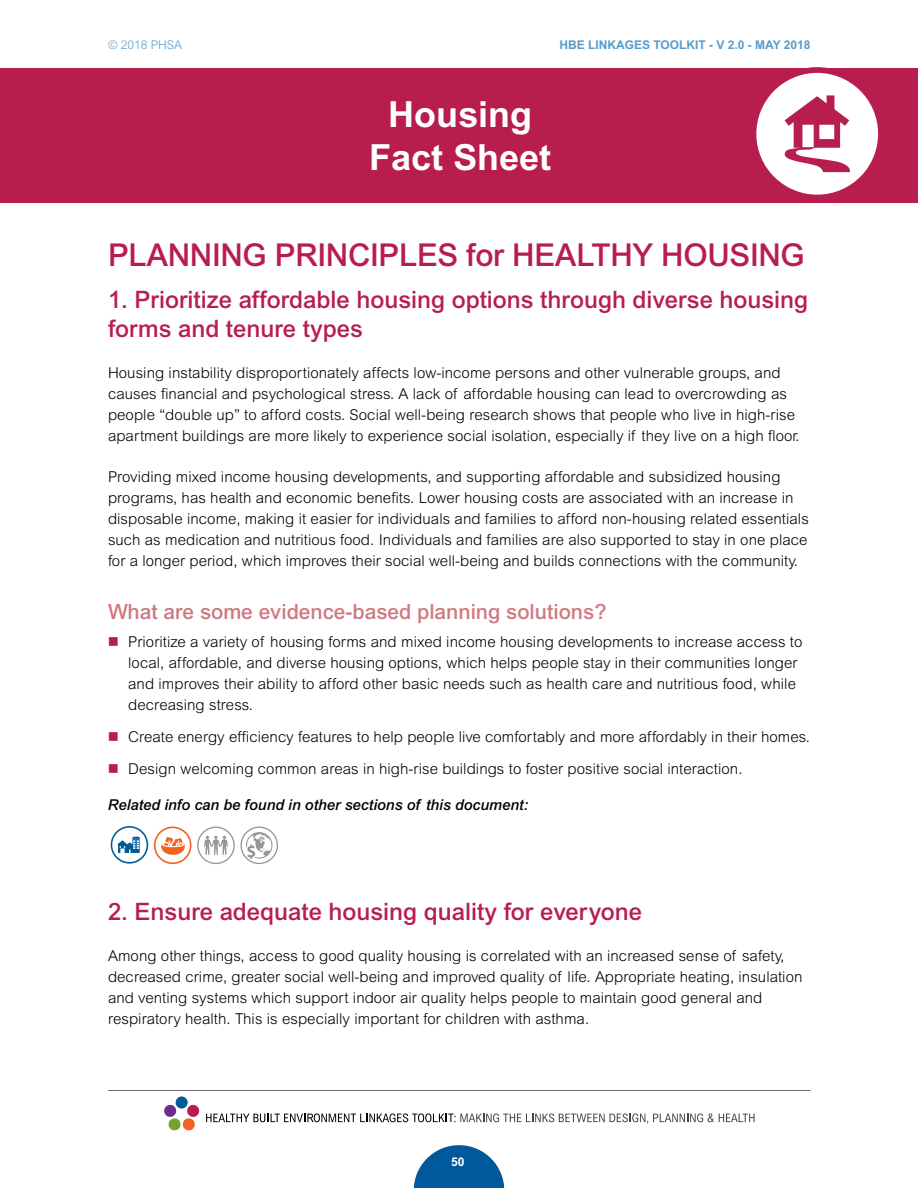
<style>
.page{position:relative;width:918px;height:1188px;background:#fff}
.page>*{position:absolute;margin:0;border:0;box-sizing:border-box;transform-origin:0 0}
.t1{font:54px "HB Eicons";color:#939598}
.t2{font:700 36px/43.2px "Arial MT Std";color:#fff;text-align:center}
.t3{font:500 31.5px "Arial MT Std";letter-spacing:-.01em;color:#b81e4d}
.t4{font:500 24px/28.8px "Arial MT Std";color:#b81e4d}
.t5{font:500 21px "Arial MT Std";color:#ce7980}
.t6{font:300 15px/21px "Arial MT Std";letter-spacing:.005em;color:#000}
.t7{font:italic 500 15px "Arial MT Std";color:#000}
.t8{font:700 12px "Arial MT Std";color:#579bcb}
.t9{font:300 12px "Arial MT Std";color:#579bcb}
.t10{font:700 12px "Arial MT Std";color:#fff}
.s1{color:#005c97}
.s2{color:#f26322}
</style>
<div class="page">
<div style="left:0;top:68px;width:918px;height:134px;background:#b81e4d"></div>
<svg style="left:206px;top:1113px;width:549px;height:11px"></svg>
<div style="left:176px;top:1096px;width:12px;height:13px;background:#005c97;border-radius:50%"></div>
<svg style="left:164px;top:1104px;width:36px;height:27px"></svg>
<svg style="left:414px;top:1145px;width:90px;height:43px"></svg>
<hr style="left:108px;top:1090px;width:703px;height:1px;background:#6d6e71">
<svg style="left:742px;top:72px;width:145px;height:131px"></svg>
<p class="t9" style="left:108px;top:38px;width:76px">© 2018 PHSA</p>
<p class="t8" style="left:559px;top:38px;width:253px">HBE LINKAGES TOOLKIT - V 2.0 - MAY 2018</p>
<h2 class="t2" style="left:369px;top:92px;width:184px">Housing<br>Fact Sheet</h2>
<h3 class="t3" style="left:108px;top:236px;width:698px">PLANNING PRINCIPLES for HEALTHY HOUSING</h3>
<h3 class="t4" style="left:108px;top:285px;width:702px">1. Prioritize affordable housing options through diverse housing forms and tenure types</h3>
<p class="t6" style="left:108px;top:362px;width:693px">Housing instability disproportionately affects low-income persons and other vulnerable groups, and causes financial and psychological stress. A lack of affordable housing can lead to overcrowding as people “double up” to afford costs. Social well-being research shows that people who live in high-rise apartment buildings are more likely to experience social isolation, especially if they live on a high floor.</p>
<p class="t6" style="left:108px;top:467px;width:702px">Providing mixed income housing developments, and supporting affordable and subsidized housing programs, has health and economic benefits. Lower housing costs are associated with an increase in disposable income, making it easier for individuals and families to afford non-housing related essentials such as medication and nutritious food. Individuals and families are also supported to stay in one place for a longer period, which improves their social well-being and builds connections with the community.</p>
<h3 class="t5" style="left:108px;top:600px;width:500px">What are some evidence-based planning solutions?</h3>
<p class="t6" style="left:128px;top:631px;width:676px">Prioritize a variety of housing forms and mixed income housing developments to increase access to local, affordable, and diverse housing options, which helps people stay in their communities longer and improves their ability to afford other basic needs such as health care and nutritious food, while decreasing stress.</p>
<p class="t6" style="left:128px;top:721px;width:683px;line-height:31.8px">Create energy efficiency features to help people live comfortably and more affordably in their homes.<br>Design welcoming common areas in high-rise buildings to foster positive social interaction.</p>
<p class="t7" style="left:108px;top:796px;width:422px">Related info can be found in other sections of this document:</p>
<h1 class="t1" style="left:108px;top:814px;width:174px"><span class="s1">1</span><span class="s2">4</span>76</h1>
<h3 class="t4" style="left:108px;top:897px;width:536px">2. Ensure adequate housing quality for everyone</h3>
<p class="t6" style="left:108px;top:945px;width:696px">Among other things, access to good quality housing is correlated with an increased sense of safety, decreased crime, greater social well-being and improved quality of life. Appropriate heating, insulation and venting systems which support indoor air quality helps people to maintain good general and respiratory health. This is especially important for children with asthma.</p>
<p class="t10" style="left:451px;top:1155px;width:15px">50</p>
</div>
